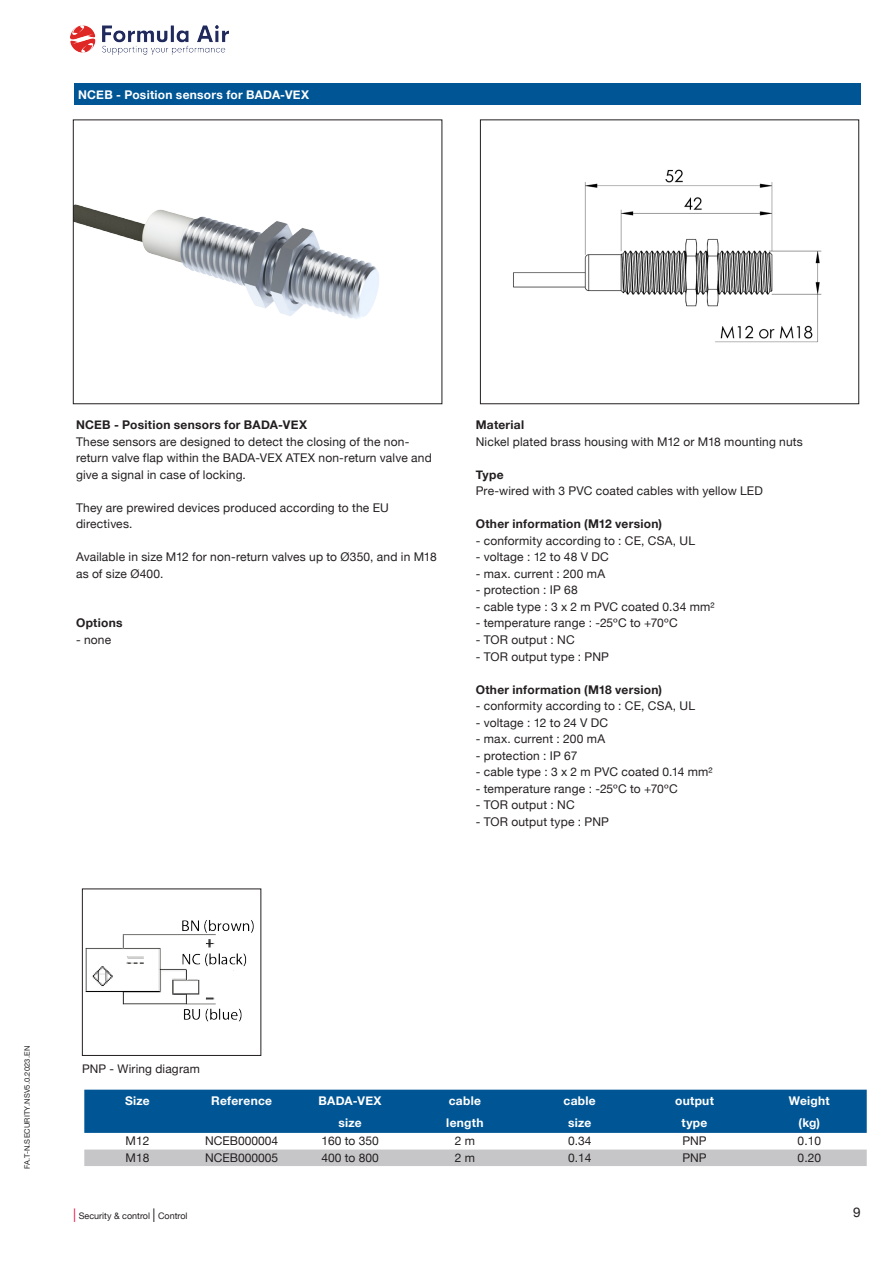
<style>
.page{position:relative;width:893px;height:1263px;background:#fff}
.page>*{position:absolute;margin:0;border:0;box-sizing:border-box;transform-origin:0 0}
.t1{font:13.5px "Helvetica Neue";color:#231f20}
.Body_alinea{font:12px/16.5px "Helvetica Neue";letter-spacing:.015em;color:#231f20}
.Subheader2-H2{font:700 12px "Helvetica Neue";letter-spacing:.02em;color:#231f20}
.Body_alinea_tabel{font:12px "Helvetica Neue";color:#231f20}
.Header3-_H3_tabel_bo{font:700 12px "Helvetica Neue";letter-spacing:.025em;color:#fff}
.Header1-H1{font:700 12px "Helvetica Neue";letter-spacing:.02em;color:#fff}
.Body_alinea-2{font:11.85px "Helvetica Neue";letter-spacing:.015em;color:#231f20}
.t2{font:9px "Helvetica Neue";color:#231f20}
.t3{font:7.5px "Helvetica Neue";letter-spacing:.02em;color:#231f20}
.s1{font-size:13.5px;color:#ed154e}
.s2{font-size:13.5px}
</style>
<div class="page">
<img style="left:71px;top:26px;width:157px;height:28px">
<div style="left:74px;top:84px;width:786px;height:21px;background:#005595"></div>
<img style="left:513px;top:169px;width:309px;height:174px">
<div style="left:480px;top:120px;width:379px;height:284px;border:1px solid #231f20"></div>
<img style="left:75px;top:204px;width:304px;height:115px">
<div style="left:73px;top:120px;width:369px;height:284px;border:1px solid #231f20"></div>
<img style="left:85px;top:920px;width:169px;height:102px">
<div style="left:82px;top:889px;width:179px;height:167px;border:1px solid #231f20"></div>
<div style="left:84px;top:1090px;width:783px;height:43px;background:#005595"></div>
<div style="left:84px;top:1149px;width:783px;height:17px;background:#c6c6c8"></div>
<p class="Header1-H1" style="left:78px;top:87px;width:232px">NCEB - Position sensors for BADA-VEX</p>
<p class="Header1-H1" style="left:78px;top:87px;width:10px">B</p>
<p class="Subheader2-H2" style="left:76px;top:418px;width:232px">NCEB - Position sensors for BADA-VEX</p>
<p class="Body_alinea" style="left:76px;top:433px;width:357px">These sensors are designed to detect the closing of the non&shy;return valve flap within the BADA-VEX ATEX non-return valve and give a signal in case of locking.</p>
<p class="Body_alinea" style="left:76px;top:499px;width:314px">They are prewired devices produced according to the EU directives.</p>
<p class="Body_alinea" style="left:76px;top:549px;width:362px">Available in size M12 for non-return valves up to Ø350, and in M18 as of size Ø400.</p>
<p class="Subheader2-H2" style="left:76px;top:616px;width:48px">Options</p>
<p class="Body_alinea" style="left:76px;top:631px;width:37px">- none</p>
<p class="Subheader2-H2" style="left:476px;top:418px;width:50px">Material</p>
<p class="Body_alinea" style="left:476px;top:433px;width:329px">Nickel plated brass housing with M12 or M18 mounting nuts</p>
<p class="Subheader2-H2" style="left:476px;top:467px;width:29px">Type</p>
<p class="Body_alinea" style="left:476px;top:483px;width:289px">Pre-wired with 3 PVC coated cables with yellow LED</p>
<p class="Subheader2-H2" style="left:476px;top:517px;width:188px">Other information (M12 version)</p>
<p class="Body_alinea" style="left:476px;top:532px;width:221px">- conformity according to : CE, CSA, UL</p>
<p class="Body_alinea" style="left:476px;top:549px;width:135px">- voltage : 12 to 48 V DC</p>
<p class="Body_alinea" style="left:476px;top:565px;width:131px">- max. current : 200 mA</p>
<p class="Body_alinea" style="left:476px;top:582px;width:104px">- protection : IP 68</p>
<p class="Body_alinea" style="left:476px;top:598px;width:240px">- cable type : 3 x 2 m PVC coated 0.34 mm²</p>
<p class="Body_alinea" style="left:476px;top:615px;width:204px">- temperature range : -25ºC to +70ºC</p>
<p class="Body_alinea" style="left:476px;top:631px;width:100px">- TOR output : NC</p>
<p class="Body_alinea" style="left:476px;top:648px;width:135px">- TOR output type : PNP</p>
<p class="Subheader2-H2" style="left:476px;top:682px;width:188px">Other information (M18 version)</p>
<p class="Body_alinea" style="left:476px;top:697px;width:221px">- conformity according to : CE, CSA, UL</p>
<p class="Body_alinea" style="left:476px;top:714px;width:134px">- voltage : 12 to 24 V DC</p>
<p class="Body_alinea" style="left:476px;top:730px;width:131px">- max. current : 200 mA</p>
<p class="Body_alinea" style="left:476px;top:747px;width:103px">- protection : IP 67</p>
<p class="Body_alinea" style="left:476px;top:763px;width:238px">- cable type : 3 x 2 m PVC coated 0.14 mm²</p>
<p class="Body_alinea" style="left:476px;top:780px;width:204px">- temperature range : -25ºC to +70ºC</p>
<p class="Body_alinea" style="left:476px;top:796px;width:100px">- TOR output : NC</p>
<p class="Body_alinea" style="left:476px;top:813px;width:135px">- TOR output type : PNP</p>
<p class="t3" style="left:23px;top:1169px;width:125px;rotate:-90deg">FA.T-N.SECURITY.NSV5.0.2023.EN</p>
<p class="Body_alinea-2" style="left:82px;top:1062px;width:119px">PNP - Wiring diagram</p>
<p class="Header3-_H3_tabel_bo" style="left:125px;top:1093px;width:26px">Size</p>
<p class="Header1-H1" style="left:211px;top:1093px;width:62px">Reference</p>
<p class="Header3-_H3_tabel_bo" style="left:319px;top:1093px;width:65px">BADA-VEX</p>
<p class="Header3-_H3_tabel_bo" style="left:449px;top:1093px;width:34px">cable</p>
<p class="Header3-_H3_tabel_bo" style="left:564px;top:1093px;width:34px">cable</p>
<p class="Header3-_H3_tabel_bo" style="left:675px;top:1093px;width:40px">output</p>
<p class="Header3-_H3_tabel_bo" style="left:789px;top:1093px;width:42px">Weight</p>
<p class="Header3-_H3_tabel_bo" style="left:338px;top:1115px;width:25px">size</p>
<p class="Header3-_H3_tabel_bo" style="left:446px;top:1115px;width:39px">length</p>
<p class="Header3-_H3_tabel_bo" style="left:568px;top:1115px;width:25px">size</p>
<p class="Header3-_H3_tabel_bo" style="left:682px;top:1115px;width:27px">type</p>
<p class="Header3-_H3_tabel_bo" style="left:798px;top:1115px;width:23px">(kg)</p>
<p class="Body_alinea_tabel" style="left:126px;top:1134px;width:25px">M12</p>
<p class="Body_alinea_tabel" style="left:205px;top:1134px;width:74px">NCEB000004</p>
<p class="Body_alinea_tabel" style="left:321px;top:1134px;width:59px">160 to 350</p>
<p class="Body_alinea_tabel" style="left:455px;top:1134px;width:22px">2 m</p>
<p class="Body_alinea_tabel" style="left:568px;top:1134px;width:25px">0.34</p>
<p class="Body_alinea_tabel" style="left:682px;top:1134px;width:26px">PNP</p>
<p class="Body_alinea_tabel" style="left:798px;top:1134px;width:25px">0.10</p>
<p class="Body_alinea_tabel" style="left:126px;top:1150px;width:25px">M18</p>
<p class="Body_alinea_tabel" style="left:205px;top:1150px;width:74px">NCEB000005</p>
<p class="Body_alinea_tabel" style="left:321px;top:1150px;width:59px">400 to 800</p>
<p class="Body_alinea_tabel" style="left:455px;top:1150px;width:22px">2 m</p>
<p class="Body_alinea_tabel" style="left:568px;top:1150px;width:25px">0.14</p>
<p class="Body_alinea_tabel" style="left:682px;top:1150px;width:26px">PNP</p>
<p class="Body_alinea_tabel" style="left:798px;top:1150px;width:25px">0.20</p>
<p class="t2" style="left:73px;top:1211px;width:116px"><span class="s1">|</span> Security &amp; control <span class="s2">|</span> Control</p>
<p class="t1" style="left:853px;top:1204px;width:9px">9</p>
</div>
